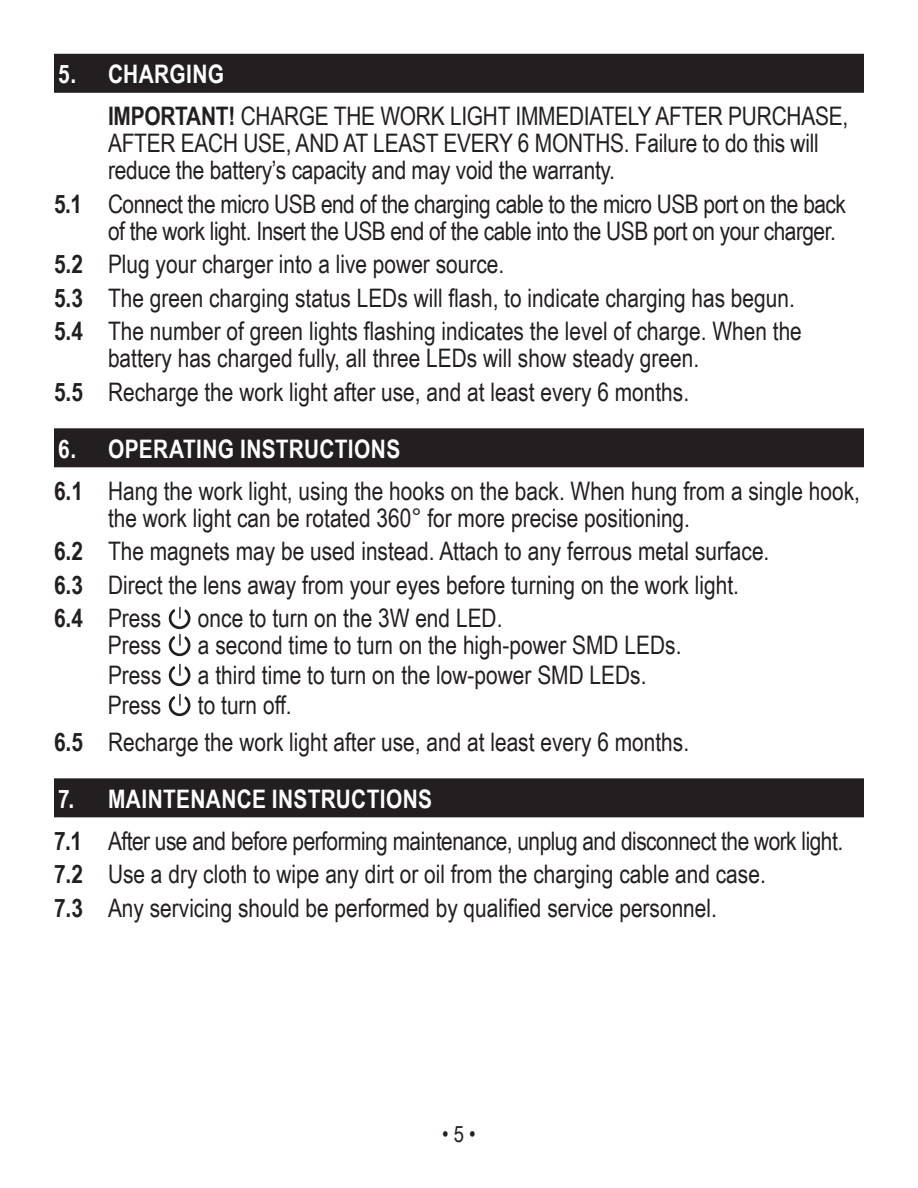
<style>
.page{position:relative;width:918px;height:1188px;background:#fff}
.page>*{position:absolute;margin:0;border:0;box-sizing:border-box;transform-origin:0 0}
.BOLD_CAPS_no_bullet{font:25.5px/27px "Arial Narrow";color:#231f20}
.BOLD_CAPS_no_bullet-2{font:25.5px/27px "Arial Narrow";letter-spacing:-.02em;color:#231f20}
.t1{font:700 25.5px "Arial Narrow";letter-spacing:.01em;color:#fff}
.t2{font:22.5px "Arial Narrow";color:#231f20}
.s1{font-weight:700}
.s2{font-family:"Arial"}
.s3{font-weight:700;color:#fff}
</style>
<div class="page">
<div style="left:54px;top:54px;width:810px;height:39px;background:#231f20"></div>
<div style="left:54px;top:428px;width:810px;height:39px;background:#231f20"></div>
<svg style="left:169px;top:607px;width:21px;height:49px"></svg>
<svg style="left:169px;top:664px;width:21px;height:22px"></svg>
<svg style="left:169px;top:694px;width:21px;height:22px"></svg>
<div style="left:54px;top:778px;width:810px;height:39px;background:#231f20"></div>
<p class="t1" style="left:58px;top:55px;width:167px">5. CHARGING</p>
<p class="BOLD_CAPS_no_bullet" style="left:108px;top:102px;width:742px"><span class="s1">IMPORTANT!</span> CHARGE THE WORK LIGHT IMMEDIATELY AFTER PURCHASE,<br>AFTER EACH USE, AND AT LEAST EVERY 6 MONTHS. Failure to do this will reduce the battery’s capacity and may void the warranty.</p>
<p class="BOLD_CAPS_no_bullet-2" style="left:108px;top:189px;width:739px;text-indent:-54px"><span class="s1">5.1</span> Connect the micro USB end of the charging cable to the micro USB port on the back of the work light. Insert the USB end of the cable into the USB port on your charger.</p>
<p class="BOLD_CAPS_no_bullet" style="left:54px;top:250px;width:452px"><span class="s1">5.2</span> Plug your charger into a live power source.</p>
<p class="BOLD_CAPS_no_bullet" style="left:54px;top:283px;width:742px"><span class="s1">5.3</span> The green charging status LEDs will flash, to indicate charging has begun.</p>
<p class="BOLD_CAPS_no_bullet" style="left:108px;top:317px;width:695px;text-indent:-54px"><span class="s1">5.4</span> The number of green lights flashing indicates the level of charge. When the battery has charged fully, all three LEDs will show steady green.</p>
<p class="BOLD_CAPS_no_bullet" style="left:54px;top:377px;width:637px"><span class="s1">5.5</span> Recharge the work light after use, and at least every 6 months.</p>
<p class="t1" style="left:58px;top:429px;width:344px">6. OPERATING INSTRUCTIONS</p>
<p class="BOLD_CAPS_no_bullet" style="left:108px;top:476px;width:754px;text-indent:-54px"><span class="s1">6.1</span> Hang the work light, using the hooks on the back. When hung from a single hook, the work light can be rotated 360<span class="s2">°</span> for more precise positioning.</p>
<p class="BOLD_CAPS_no_bullet" style="left:54px;top:537px;width:717px"><span class="s1">6.2</span> The magnets may be used instead. Attach to any ferrous metal surface.</p>
<p class="BOLD_CAPS_no_bullet" style="left:54px;top:570px;width:687px"><span class="s1">6.3</span> Direct the lens away from your eyes before turning on the work light.</p>
<p class="BOLD_CAPS_no_bullet" style="left:54px;top:604px;width:109px"><span class="s1">6.4</span> Press</p>
<p class="BOLD_CAPS_no_bullet" style="left:198px;top:604px;width:306px">once to turn on the 3W end LED.</p>
<p class="BOLD_CAPS_no_bullet" style="left:108px;top:631px;width:55px">Press</p>
<p class="BOLD_CAPS_no_bullet" style="left:198px;top:631px;width:485px">a second time to turn on the high-power SMD LEDs.</p>
<p class="BOLD_CAPS_no_bullet" style="left:108px;top:661px;width:55px">Press</p>
<p class="BOLD_CAPS_no_bullet" style="left:198px;top:661px;width:450px">a third time to turn on the low-power SMD LEDs.</p>
<p class="BOLD_CAPS_no_bullet" style="left:108px;top:691px;width:55px">Press</p>
<p class="BOLD_CAPS_no_bullet" style="left:198px;top:691px;width:95px">to turn off.</p>
<p class="BOLD_CAPS_no_bullet" style="left:54px;top:727px;width:724px"><span class="s1">6.5</span> Recharge the work light after use, and at least every 6 months. <span class="s3">VOTING</span></p>
<p class="t1" style="left:58px;top:779px;width:375px">7. MAINTENANCE INSTRUCTIONS</p>
<p class="BOLD_CAPS_no_bullet-2" style="left:54px;top:826px;width:791px"><span class="s1">7.1</span> After use and before performing maintenance, unplug and disconnect the work light.</p>
<p class="BOLD_CAPS_no_bullet" style="left:54px;top:860px;width:713px"><span class="s1">7.2</span> Use a dry cloth to wipe any dirt or oil from the charging cable and case.</p>
<p class="BOLD_CAPS_no_bullet" style="left:54px;top:893px;width:665px"><span class="s1">7.3</span> Any servicing should be performed by qualified service personnel.</p>
<p class="t2" style="left:442px;top:1118px;width:35px">• 5 •</p>
</div>
